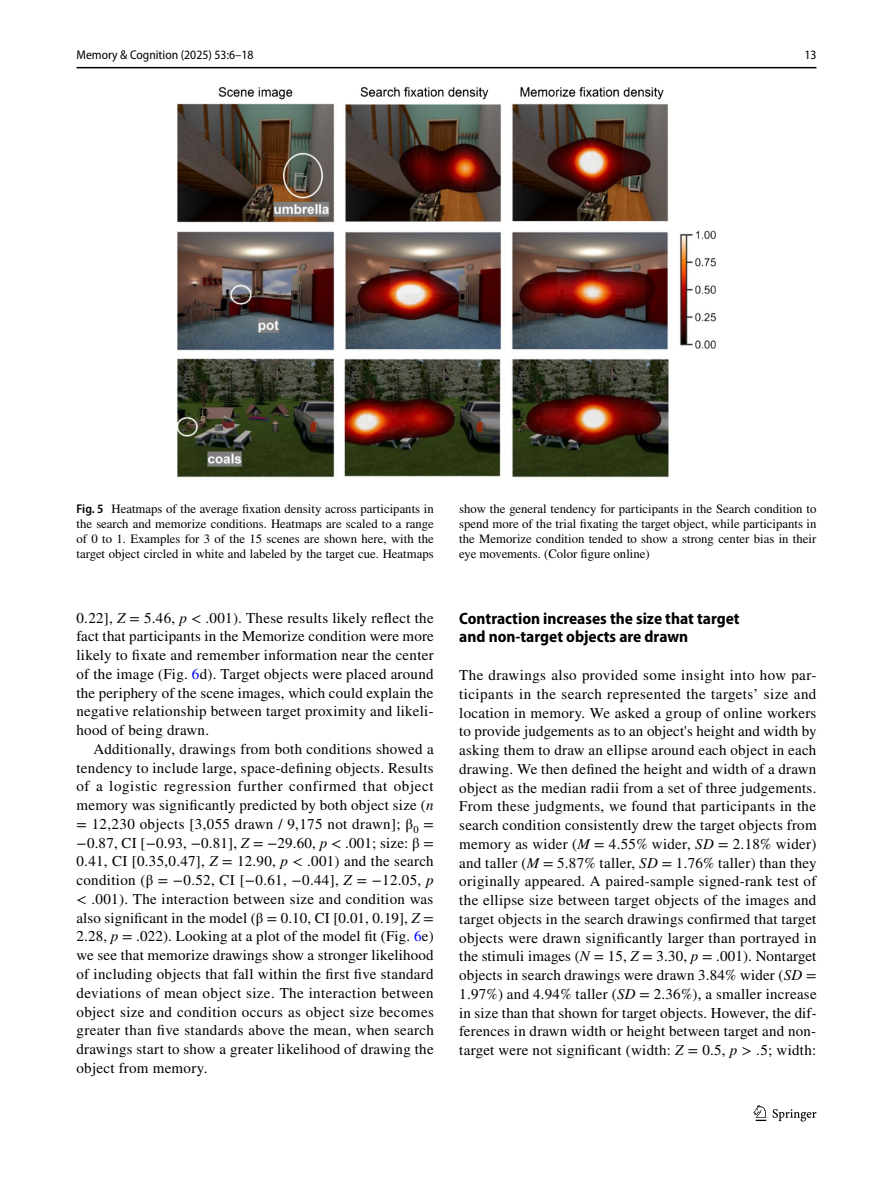
<style>
.page{position:relative;width:893px;height:1187px;background:#fff}
.page>*{position:absolute;margin:0;border:0;box-sizing:border-box;transform-origin:0 0}
.t1{font:700 semi-condensed 16.5px/18.8px "Myriad Pro";color:#000}
.t2{font:15px/18.8px "STIX";letter-spacing:.02em;color:#000;text-align:justify}
.t3{font:12.75px/15px "STIX";color:#000;text-align:justify}
.t4{font:semi-condensed 12.75px "Myriad Pro";color:#000}
.s1{font-family:"Myriad Pro";font-weight:600;font-stretch:semi-condensed}
.s2{font-style:italic}
.s3{color:#00f}
</style>
<div class="page">
<hr style="left:77px;top:67px;width:739px;height:1px;background:#000">
<svg style="left:753px;top:1105px;width:13px;height:15px"></svg>
<svg style="left:773px;top:1109px;width:43px;height:12px"></svg>
<img style="left:177px;top:87px;width:539px;height:391px">
<p class="t4" style="left:77px;top:48px;width:179px">Memory &amp; Cognition (2025) 53:6–18</p>
<p class="t4" style="left:804px;top:48px;width:14px">13</p>
<p class="t3" style="left:77px;top:502px;width:359px"><span class="s1">Fig. 5</span> Heatmaps of the average fixation density across participants in the search and memorize conditions. Heatmaps are scaled to a range of 0 to 1. Examples for 3 of the 15 scenes are shown here, with the target object circled in white and labeled by the target cue. Heatmaps</p>
<p class="t3" style="left:459px;top:502px;width:359px">show the general tendency for participants in the Search condition to spend more of the trial fixating the target object, while participants in the Memorize condition tended to show a strong center bias in their eye movements. (Color figure online)</p>
<p class="t2" style="left:77px;top:609px;width:359px">0.22], <span class="s2">Z</span> = 5.46, <span class="s2">p</span> &lt; .001). These results likely reflect the fact that participants in the Memorize condition were more likely to fixate and remember information near the center of the image (Fig. <span class="s3">6</span>d). Target objects were placed around the periphery of the scene images, which could explain the negative relationship between target proximity and likeli&shy;hood of being drawn.</p>
<p class="t2" style="left:76px;top:740px;width:359px;text-indent:17px">Additionally, drawings from both conditions showed a tendency to include large, space-defining objects. Results of a logistic regression further confirmed that object memory was significantly predicted by both object size (<span class="s2">n </span>= 12,230 objects [3,055 drawn / 9,175 not drawn]; β<sub>0</sub> = −0.87, CI [−0.93, −0.81], <span class="s2">Z</span> = −29.60, <span class="s2">p</span> &lt; .001; size: β = 0.41, CI [0.35,0.47], <span class="s2">Z</span> = 12.90, <span class="s2">p</span> &lt; .001) and the search condition (β = −0.52, CI [−0.61, −0.44], <span class="s2">Z</span> = −12.05, <span class="s2">p </span>&lt; .001). The interaction between size and condition was also significant in the model (β = 0.10, CI [0.01, 0.19], <span class="s2">Z</span> = 2.28, <span class="s2">p</span> = .022). Looking at a plot of the model fit (Fig. <span class="s3">6</span>e) we see that memorize drawings show a stronger likelihood of including objects that fall within the first five standard deviations of mean object size. The interaction between object size and condition occurs as object size becomes greater than five standards above the mean, when search drawings start to show a greater likelihood of drawing the object from memory.</p>
<p class="t1" style="left:459px;top:609px;width:282px">Contraction increases the size that target and non‑target objects are drawn</p>
<p class="t2" style="left:459px;top:666px;width:359px">The drawings also provided some insight into how par&shy;ticipants in the search represented the targets’ size and location in memory. We asked a group of online workers to provide judgements as to an object's height and width by asking them to draw an ellipse around each object in each drawing. We then defined the height and width of a drawn object as the median radii from a set of three judgements.<br>From these judgments, we found that participants in the search condition consistently drew the target objects from memory as wider (<span class="s2">M</span> = 4.55% wider, <span class="s2">SD</span> = 2.18% wider) and taller (<span class="s2">M</span> = 5.87% taller, <span class="s2">SD</span> = 1.76% taller) than they originally appeared. A paired-sample signed-rank test of the ellipse size between target objects of the images and target objects in the search drawings confirmed that target objects were drawn significantly larger than portrayed in the stimuli images (<span class="s2">N</span> = 15, <span class="s2">Z</span> = 3.30, <span class="s2">p</span> = .001). Nontarget objects in search drawings were drawn 3.84% wider (<span class="s2">SD</span> = 1.97%) and 4.94% taller (<span class="s2">SD</span> = 2.36%), a smaller increase in size than that shown for target objects. However, the dif&shy;ferences in drawn width or height between target and non&shy;target were not significant (width: <span class="s2">Z</span> = 0.5, <span class="s2">p</span> &gt; .5; width:</p>
</div>
